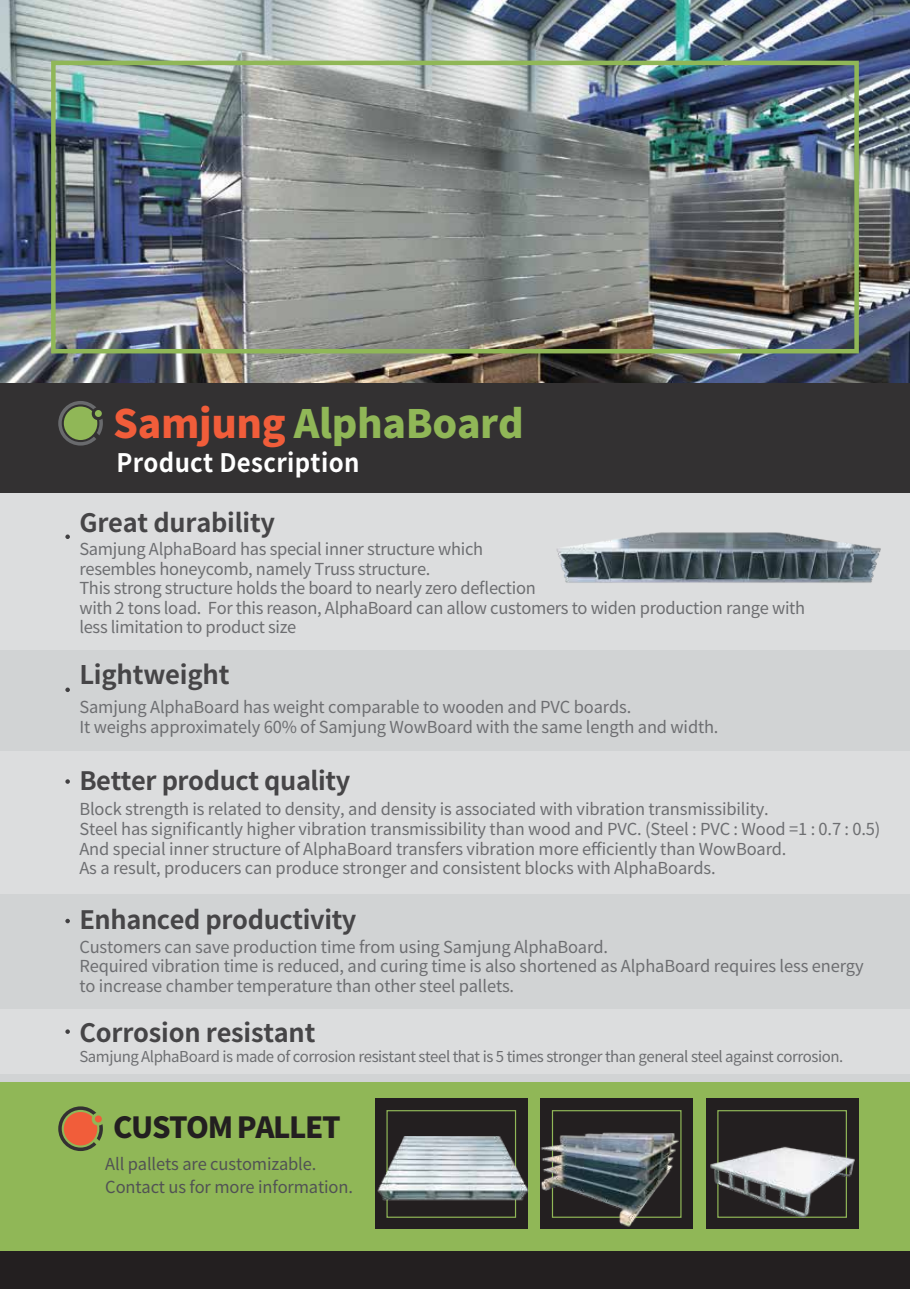
<style>
.page{position:relative;width:910px;height:1289px;background:#fff}
.page>*{position:absolute;margin:0;border:0;box-sizing:border-box;transform-origin:0 0}
.t1{font:900 39px "Noto Sans CJ Kkr";letter-spacing:-.01em;color:#90b757}
.t2{font:900 29.1px "Noto Sans CJ Kkr";letter-spacing:-.05em;color:#231f20}
.t3{font:700 25.65px "Noto Sans CJ Kkr";letter-spacing:-.01em;color:#464547}
.t4{font:700 25.5px "Noto Sans CJ Kkr";letter-spacing:.015em;color:#fff;scale:.94 1}
.t5{font:700 25.35px "Noto Sans CJ Kkr";letter-spacing:-.015em;color:#464547}
.t6{font:16.5px/19.5px "Noto Sans CJ Kkr";letter-spacing:-.01em;color:#6d6e71}
.t7{font:16.5px/22.5px "Noto Sans CJ Kkr";letter-spacing:-.01em;color:#515254}
.t8{font:15px "Noto Sans CJ Kkr";letter-spacing:-.03em;color:#6d6e71}
.s1{color:#f15d3a}
</style>
<div class="page">
<img style="left:0;top:0;width:910px;height:383px">
<div style="left:0;top:463px;width:909px;height:625px;background:#d1d3d4"></div>
<div style="left:0;top:492px;width:910px;height:157px;background:#dcddde"></div>
<div style="left:0;top:751px;width:910px;height:142px;background:#dcddde"></div>
<svg style="left:65px;top:687px;width:5px;height:5px"></svg>
<svg style="left:65px;top:779px;width:5px;height:4px"></svg>
<svg style="left:65px;top:534px;width:5px;height:5px"></svg>
<div style="left:0;top:1081px;width:910px;height:195px;background:#90b757"></div>
<div style="left:0;top:1251px;width:910px;height:37px;background:#231f20"></div>
<div style="left:0;top:383px;width:910px;height:110px;background:#333132"></div>
<svg style="left:58px;top:1106px;width:45px;height:44px"></svg>
<div style="left:51px;top:61px;width:808px;height:292px;border:4px solid #90b757"></div>
<svg style="left:58px;top:401px;width:45px;height:44px"></svg>
<img style="left:556px;top:532px;width:325px;height:51px">
<div style="left:375px;top:1098px;width:153px;height:131px;background:#231f20"></div>
<div style="left:386px;top:1110px;width:130px;height:107px;border:1px solid #90b757"></div>
<div style="left:540px;top:1098px;width:153px;height:131px;background:#231f20"></div>
<div style="left:552px;top:1110px;width:129px;height:107px;border:1px solid #90b757"></div>
<div style="left:706px;top:1098px;width:152px;height:131px;background:#231f20"></div>
<div style="left:0;top:1008px;width:910px;height:65px;background:#dcddde"></div>
<div style="left:717px;top:1110px;width:130px;height:107px;border:1px solid #90b757"></div>
<img style="left:377px;top:1135px;width:152px;height:73px">
<img style="left:710px;top:1137px;width:145px;height:81px">
<img style="left:540px;top:1120px;width:139px;height:106px">
<svg style="left:65px;top:1029px;width:5px;height:4px"></svg>
<svg style="left:65px;top:918px;width:5px;height:5px"></svg>
<h1 class="t1" style="left:113px;top:402px;width:412px"><span class="s1">Samjung</span> AlphaBoard</h1>
<h3 class="t4" style="left:116px;top:448px;width:260px">Product Description</h3>
<h3 class="t5" style="left:79px;top:508px;width:197px">Great durability</h3>
<p class="t6" style="left:79px;top:539px;width:727px">Samjung AlphaBoard has special inner structure which<br>resembles honeycomb, namely Truss structure.<br>This strong structure holds the board to nearly zero deflection<br>with 2 tons load. For this reason, AlphaBoard can allow customers to widen production range with less limitation to product size</p>
<h3 class="t3" style="left:79px;top:660px;width:152px">Lightweight</h3>
<p class="t6" style="left:79px;top:697px;width:641px">Samjung AlphaBoard has weight comparable to wooden and PVC boards.<br>It weighs approximately 60% of Samjung WowBoard with the same length and width.</p>
<h3 class="t5" style="left:79px;top:766px;width:272px">Better product quality</h3>
<p class="t6" style="left:79px;top:799px;width:803px">Block strength is related to density, and density is associated with vibration transmissibility.<br>Steel has significantly higher vibration transmissibility than wood and PVC. (Steel : PVC : Wood =1 : 0.7 : 0.5)<br>And special inner structure of AlphaBoard transfers vibration more efficiently than WowBoard.<br>As a result, producers can produce stronger and consistent blocks with AlphaBoards.</p>
<h3 class="t5" style="left:79px;top:905px;width:279px">Enhanced productivity</h3>
<p class="t6" style="left:79px;top:937px;width:786px">Customers can save production time from using Samjung AlphaBoard.<br>Required vibration time is reduced, and curing time is also shortened as AlphaBoard requires less energy to increase chamber temperature than other steel pallets.</p>
<h3 class="t5" style="left:79px;top:1018px;width:237px">Corrosion resistant</h3>
<p class="t8" style="left:79px;top:1048px;width:765px">Samjung AlphaBoard is made of corrosion resistant steel that is 5 times stronger than general steel against corrosion.</p>
<h2 class="t2" style="left:113px;top:1110px;width:229px">CUSTOM PALLET</h2>
<p class="t7" style="left:105px;top:1152px;width:249px">All pallets are customizable.<br>Contact us for more information.</p>
</div>
